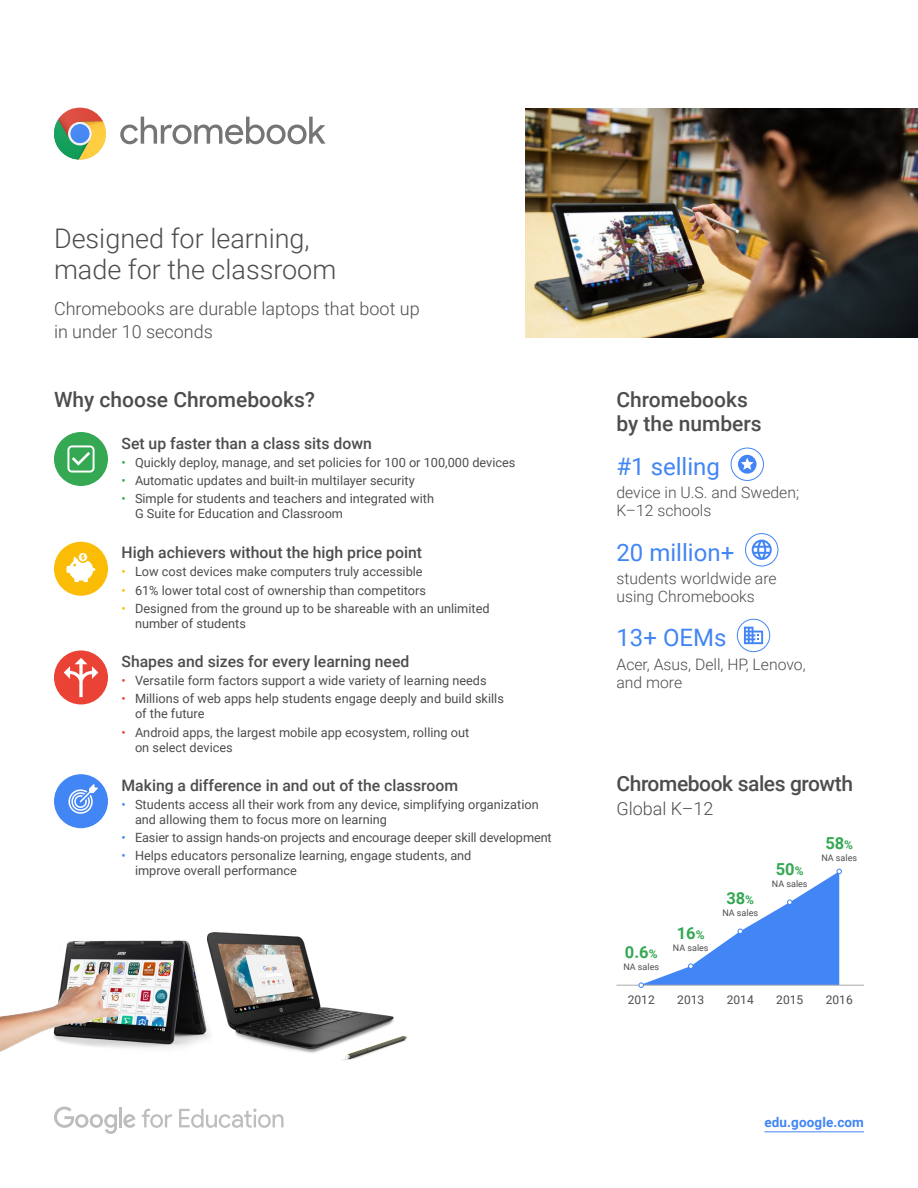
<style>
.page{position:relative;width:918px;height:1188px;background:#fff}
.page>*{position:absolute;margin:0;border:0;box-sizing:border-box;transform-origin:0 0}
.t1{font:300 27px/31.5px "Roboto";color:#4d4d4d}
.t2{font:24px "Roboto";color:#4285f4}
.t3{font:500 21px/24px "Roboto";color:#4d4d4d}
.t4{font:500 21px "Roboto";letter-spacing:-.02em;color:#4d4d4d}
.t5{font:300 18px/22.5px "Roboto";color:#4d4d4d}
.t6{font:700 16.5px "Roboto";color:#34a853}
.t7{font:500 15.75px "Roboto";color:#4d4d4d}
.t8{font:300 15.75px/18px "Roboto";color:#4d4d4d}
.t9{font:700 13.5px "Roboto";letter-spacing:.01em;color:#4285f4}
.t10{font:12.75px/15px "Roboto";color:#4d4d4d}
.t11{font:12px "Roboto";color:#4d4d4d}
.t12{font:9px "Roboto";color:#4d4d4d}
.s1{color:#34a853}
.s2{color:#fbbc05}
.s3{color:#ea4335}
.s4{color:#4285f4}
.s5{font-size:12px}
</style>
<div class="page">
<img style="left:63px;top:932px;width:162px;height:117px">
<img style="left:526px;top:108px;width:392px;height:230px">
<svg style="left:54px;top:1107px;width:63px;height:27px"></svg>
<hr style="left:119px;top:1107px;width:3px;height:20px;background:#bdbdbd">
<svg style="left:123px;top:1114px;width:13px;height:14px"></svg>
<svg style="left:142px;top:1109px;width:31px;height:19px"></svg>
<svg style="left:179px;top:1109px;width:105px;height:19px"></svg>
<div style="left:54px;top:542px;width:54px;height:54px;background:#fbbc05;border-radius:50%"></div>
<svg style="left:67px;top:553px;width:28px;height:29px"></svg>
<div style="left:54px;top:432px;width:54px;height:54px;background:#34a853;border-radius:50%"></div>
<svg style="left:67px;top:445px;width:28px;height:28px"></svg>
<img style="left:0;top:969px;width:119px;height:83px">
<svg style="left:120px;top:117px;width:205px;height:27px"></svg>
<svg style="left:54px;top:108px;width:52px;height:52px"></svg>
<div style="left:54px;top:774px;width:54px;height:54px;background:#4285f4;border-radius:50%"></div>
<svg style="left:68px;top:784px;width:30px;height:30px"></svg>
<div style="left:54px;top:650px;width:54px;height:54px;background:#ea4335;border-radius:50%"></div>
<svg style="left:64px;top:658px;width:34px;height:39px"></svg>
<div style="left:731px;top:448px;width:33px;height:33px;border:1px solid #4285f4;border-radius:50%"></div>
<svg style="left:738px;top:455px;width:19px;height:19px"></svg>
<div style="left:737px;top:619px;width:33px;height:33px;border:1px solid #4285f4;border-radius:50%"></div>
<svg style="left:744px;top:627px;width:19px;height:17px"></svg>
<div style="left:745px;top:533px;width:33px;height:33px;border:1px solid #4285f4;border-radius:50%"></div>
<svg style="left:752px;top:540px;width:20px;height:20px"></svg>
<hr style="left:616px;top:985px;width:248px;height:1px;background:#aaa">
<svg style="left:639px;top:869px;width:203px;height:119px"></svg>
<img style="left:208px;top:933px;width:186px;height:120px">
<img style="left:334px;top:1032px;width:74px;height:29px">
<hr style="left:764px;top:1132px;width:100px;height:1px;background:#4285f4">
<h1 class="t1" style="left:54px;top:221px;width:284px">Designed for learning, made for the classroom</h1>
<h3 class="t5" style="left:54px;top:297px;width:367px">Chromebooks are durable laptops that boot up in under 10 seconds</h3>
<h3 class="t3" style="left:54px;top:387px;width:263px">Why choose Chromebooks?</h3>
<p class="t7" style="left:122px;top:432px;width:252px">Set up faster than a class sits down</p>
<p class="t10" style="left:122px;top:454px;width:395px"><span class="s1">•</span> Quickly deploy, manage, and set policies for 100 or 100,000 devices</p>
<p class="t10" style="left:122px;top:472px;width:295px"><span class="s1">•</span> Automatic updates and built-in multilayer security</p>
<p class="t10" style="left:135px;top:491px;width:301px;text-indent:-14px"><span class="s1">•</span> Simple for students and teachers and integrated with<br>G Suite for Education and Classroom</p>
<p class="t7" style="left:122px;top:542px;width:302px">High achievers without the high price point</p>
<p class="t10" style="left:122px;top:564px;width:303px"><span class="s2">•</span> Low cost devices make computers truly accessible</p>
<p class="t10" style="left:122px;top:582px;width:306px"><span class="s2">•</span> 61% lower total cost of ownership than competitors</p>
<p class="t10" style="left:135px;top:600px;width:356px;text-indent:-14px"><span class="s2">•</span> Designed from the ground up to be shareable with an unlimited number of students</p>
<p class="t7" style="left:122px;top:650px;width:289px">Shapes and sizes for every learning need</p>
<p class="t10" style="left:122px;top:673px;width:367px"><span class="s3">•</span> Versatile form factors support a wide variety of learning needs</p>
<p class="t10" style="left:135px;top:691px;width:370px;text-indent:-14px"><span class="s3">•</span> Millions of web apps help students engage deeply and build skills of the future</p>
<p class="t10" style="left:135px;top:724px;width:336px;text-indent:-14px"><span class="s3">•</span> Android apps, the largest mobile app ecosystem, rolling out on select devices</p>
<p class="t7" style="left:122px;top:774px;width:338px">Making a difference in and out of the classroom</p>
<p class="t10" style="left:135px;top:796px;width:405px;text-indent:-14px"><span class="s4">•</span> Students access all their work from any device, simplifying organization and allowing them to focus more on learning</p>
<p class="t10" style="left:121px;top:830px;width:432px"><span class="s4">•</span> Easier to assign hands-on projects and encourage deeper skill development</p>
<p class="t10" style="left:135px;top:848px;width:338px;text-indent:-14px"><span class="s4">•</span> Helps educators personalize learning, engage students, and improve overall performance</p>
<h3 class="t3" style="left:616px;top:387px;width:147px">Chromebooks by the numbers</h3>
<h2 class="t2" style="left:616px;top:450px;width:105px">#1 selling</h2>
<p class="t8" style="left:616px;top:483px;width:184px">device in U.S. and Sweden;<br>K–12 schools</p>
<h2 class="t2" style="left:616px;top:535px;width:119px">20 million+</h2>
<p class="t8" style="left:616px;top:569px;width:162px">students worldwide are using Chromebooks</p>
<h2 class="t2" style="left:616px;top:621px;width:112px">13+ OEMs</h2>
<p class="t8" style="left:616px;top:655px;width:191px">Acer, Asus, Dell, HP, Lenovo, and more</p>
<h3 class="t4" style="left:617px;top:769px;width:238px">Chromebook sales growth</h3>
<h3 class="t5" style="left:616px;top:797px;width:98px">Global K–12</h3>
<p class="t6" style="left:625px;top:940px;width:34px">0.6<span class="s5">%</span></p>
<p class="t12" style="left:623px;top:960px;width:37px">NA sales</p>
<p class="t11" style="left:628px;top:992px;width:28px">2012</p>
<p class="t6" style="left:677px;top:921px;width:29px">16<span class="s5">%</span></p>
<p class="t12" style="left:673px;top:941px;width:37px">NA sales</p>
<p class="t6" style="left:726px;top:887px;width:29px">38<span class="s5">%</span></p>
<p class="t12" style="left:722px;top:907px;width:37px">NA sales</p>
<p class="t11" style="left:677px;top:992px;width:28px">2013</p>
<p class="t11" style="left:727px;top:992px;width:28px">2014</p>
<p class="t6" style="left:776px;top:858px;width:29px">50<span class="s5">%</span></p>
<p class="t12" style="left:772px;top:877px;width:37px">NA sales</p>
<p class="t6" style="left:825px;top:831px;width:29px">58<span class="s5">%</span></p>
<p class="t12" style="left:821px;top:851px;width:37px">NA sales</p>
<p class="t11" style="left:776px;top:992px;width:28px">2015</p>
<p class="t11" style="left:826px;top:992px;width:28px">2016</p>
<p class="t9" style="left:764px;top:1113px;width:101px">edu.google.com</p>
</div>
